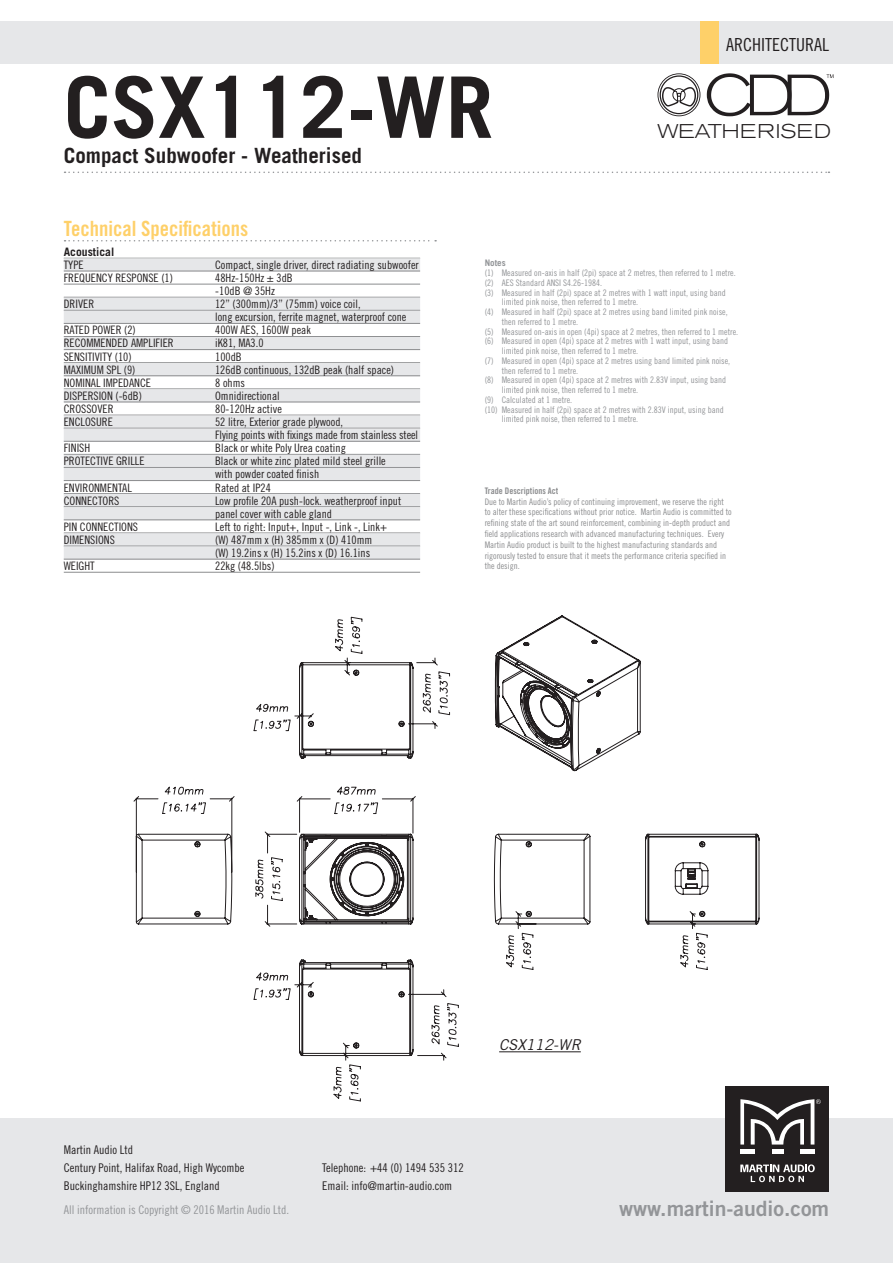
<style>
.page{position:relative;width:893px;height:1263px;background:#fff}
.page>*{position:absolute;margin:0;border:0;box-sizing:border-box;transform-origin:0 0}
.t1{font:700 84.9px "Trade Gothic";color:#231f20}
.t2{font:21.15px "Trade Gothic Bold Two";color:#939598}
.t3{font:700 21px "Trade Gothic";color:#231f20}
.t4{font:21px "Trade Gothic Bold Cond Twenty";color:#fed069}
.t5{font:300 19.8px "Akzidenz Grot Ext BQ";letter-spacing:.015em;color:#231f20}
.t6{font:18px "Trade Gothic Cond Eighteen";color:#231f20}
.t7{font:italic 15px "Trade Gothic";color:#231f20}
.t8{font:12px/18px "Trade Gothic Cond Eighteen";color:#231f20}
.t9{font:12px "Trade Gothic Cond Eighteen";color:#939598}
.grey_line{font:11.7px "Trade Gothic Cond Eighteen";color:#231f20}
.white2{font:11.7px "Trade Gothic Cond Eighteen";color:#231f20}
.t10{font:700 11.7px "Trade Gothic";color:#231f20}
.t11{font:9px/9.8px "Trade Gothic Cond Eighteen";color:#939598}
.t12{font:9px/10.8px "Trade Gothic Cond Eighteen";color:#8b8c8e}
.t13{font:9px "Trade Gothic Bold Cond Twenty";color:#8b8c8e}
.t14{font:700 9px "Trade Gothic";color:#939598}
</style>
<div class="page">
<div style="left:0;top:21px;width:893px;height:43px;background:#e6e7e9"></div>
<div style="left:0;top:1118px;width:893px;height:145px;background:#e6e7e9"></div>
<div style="left:725px;top:1086px;width:104px;height:106px;background:#231f20"></div>
<div style="left:740px;top:1149px;width:15px;height:5px;background:#fff"></div>
<div style="left:800px;top:1149px;width:14px;height:5px;background:#fff"></div>
<div style="left:772px;top:1149px;width:11px;height:5px;background:#fff"></div>
<svg style="left:740px;top:1164px;width:75px;height:18px"></svg>
<svg style="left:740px;top:1099px;width:81px;height:46px"></svg>
<div style="left:701px;top:21px;width:18px;height:43px;background:#fed069"></div>
<svg style="left:65px;top:172px;width:764px;height:1px"></svg>
<svg style="left:707px;top:73px;width:126px;height:43px"></svg>
<svg style="left:657px;top:73px;width:43px;height:43px"></svg>
<svg style="left:134px;top:615px;width:625px;height:486px"></svg>
<svg style="left:65px;top:240px;width:371px;height:1px"></svg>
<div style="left:499px;top:1039px;width:127px;height:32px;background:#fff"></div>
<hr style="left:499px;top:1051px;width:82px;height:1px;background:#231f20">
<div style="left:64px;top:258px;width:356px;height:13px;background:#e6e7e9"></div>
<hr style="left:64px;top:271px;width:356px;height:1px;background:#8b8c8e">
<hr style="left:64px;top:284px;width:356px;height:1px;background:#8b8c8e">
<hr style="left:64px;top:297px;width:356px;height:1px;background:#8b8c8e">
<div style="left:64px;top:298px;width:356px;height:13px;background:#e6e7e9"></div>
<hr style="left:64px;top:310px;width:356px;height:1px;background:#8b8c8e">
<div style="left:64px;top:311px;width:356px;height:13px;background:#e6e7e9"></div>
<hr style="left:64px;top:323px;width:356px;height:1px;background:#8b8c8e">
<hr style="left:64px;top:336px;width:356px;height:1px;background:#8b8c8e">
<div style="left:64px;top:337px;width:356px;height:13px;background:#e6e7e9"></div>
<hr style="left:64px;top:349px;width:356px;height:1px;background:#8b8c8e">
<hr style="left:64px;top:362px;width:356px;height:1px;background:#8b8c8e">
<div style="left:64px;top:363px;width:356px;height:13px;background:#e6e7e9"></div>
<hr style="left:64px;top:375px;width:356px;height:1px;background:#8b8c8e">
<hr style="left:64px;top:388px;width:356px;height:1px;background:#8b8c8e">
<div style="left:64px;top:389px;width:356px;height:13px;background:#e6e7e9"></div>
<hr style="left:64px;top:402px;width:356px;height:1px;background:#8b8c8e">
<div style="left:64px;top:415px;width:356px;height:14px;background:#e6e7e9"></div>
<hr style="left:64px;top:428px;width:356px;height:1px;background:#8b8c8e">
<div style="left:64px;top:429px;width:356px;height:13px;background:#e6e7e9"></div>
<hr style="left:64px;top:441px;width:356px;height:1px;background:#8b8c8e">
<hr style="left:64px;top:454px;width:356px;height:1px;background:#8b8c8e">
<div style="left:64px;top:455px;width:356px;height:13px;background:#e6e7e9"></div>
<hr style="left:64px;top:467px;width:356px;height:1px;background:#8b8c8e">
<div style="left:64px;top:468px;width:356px;height:13px;background:#e6e7e9"></div>
<hr style="left:64px;top:480px;width:356px;height:1px;background:#8b8c8e">
<hr style="left:64px;top:493px;width:356px;height:1px;background:#8b8c8e">
<div style="left:64px;top:494px;width:356px;height:13px;background:#e6e7e9"></div>
<hr style="left:64px;top:506px;width:356px;height:1px;background:#8b8c8e">
<div style="left:64px;top:507px;width:356px;height:13px;background:#e6e7e9"></div>
<hr style="left:64px;top:519px;width:356px;height:1px;background:#8b8c8e">
<div style="left:64px;top:533px;width:356px;height:13px;background:#e6e7e9"></div>
<div style="left:64px;top:546px;width:356px;height:13px;background:#e6e7e9"></div>
<hr style="left:64px;top:559px;width:356px;height:1px;background:#8b8c8e">
<hr style="left:64px;top:572px;width:356px;height:1px;background:#8b8c8e">
<h1 class="t1" style="left:64px;top:55px;width:431px">CSX112-WR</h1>
<h3 class="t3" style="left:64px;top:143px;width:300px">Compact Subwoofer - Weatherised</h3>
<p class="t4" style="left:64px;top:215px;width:186px">Technical Specifications</p>
<h3 class="t6" style="left:726px;top:34px;width:104px">ARCHITECTURAL</h3>
<h3 class="t5" style="left:657px;top:120px;width:175px">WEATHERISED</h3>
<p class="t10" style="left:64px;top:244px;width:52px">Acoustical</p>
<p class="grey_line" style="left:64px;top:258px;width:22px">TYPE</p>
<p class="grey_line" style="left:215px;top:258px;width:205px">Compact, single driver, direct radiating subwoofer</p>
<p class="white2" style="left:64px;top:271px;width:111px">FREQUENCY RESPONSE (1)</p>
<p class="white2" style="left:215px;top:271px;width:79px">48Hz-150Hz ± 3dB</p>
<p class="white2" style="left:215px;top:284px;width:61px">-10dB @ 35Hz</p>
<p class="grey_line" style="left:64px;top:297px;width:32px">DRIVER</p>
<p class="grey_line" style="left:215px;top:297px;width:147px">12” (300mm)/3” (75mm) voice coil,</p>
<p class="grey_line" style="left:215px;top:310px;width:193px">long excursion, ferrite magnet, waterproof cone</p>
<p class="white2" style="left:64px;top:323px;width:73px">RATED POWER (2)</p>
<p class="white2" style="left:215px;top:323px;width:97px">400W AES, 1600W peak</p>
<p class="grey_line" style="left:64px;top:336px;width:111px">RECOMMENDED AMPLIFIER</p>
<p class="grey_line" style="left:215px;top:336px;width:50px">iK81, MA3.0</p>
<p class="white2" style="left:64px;top:349px;width:69px">SENSITIVITY (10)</p>
<p class="white2" style="left:215px;top:349px;width:28px">100dB</p>
<p class="grey_line" style="left:64px;top:362px;width:73px">MAXIMUM SPL (9)</p>
<p class="grey_line" style="left:215px;top:362px;width:181px">126dB continuous, 132dB peak (half space)</p>
<p class="white2" style="left:64px;top:376px;width:89px">NOMINAL IMPEDANCE</p>
<p class="white2" style="left:215px;top:376px;width:31px">8 ohms</p>
<p class="grey_line" style="left:64px;top:389px;width:80px">DISPERSION (-6dB)</p>
<p class="grey_line" style="left:215px;top:389px;width:66px">Omnidirectional</p>
<p class="white2" style="left:64px;top:402px;width:51px">CROSSOVER</p>
<p class="white2" style="left:215px;top:402px;width:68px">80-120Hz active</p>
<p class="grey_line" style="left:64px;top:415px;width:51px">ENCLOSURE</p>
<p class="grey_line" style="left:215px;top:415px;width:129px">52 litre, Exterior grade plywood,</p>
<p class="grey_line" style="left:215px;top:428px;width:204px">Flying points with fixings made from stainless steel</p>
<p class="white2" style="left:64px;top:441px;width:28px">FINISH</p>
<p class="white2" style="left:215px;top:441px;width:132px">Black or white Poly Urea coating</p>
<p class="grey_line" style="left:64px;top:454px;width:82px">PROTECTIVE GRILLE</p>
<p class="grey_line" style="left:215px;top:454px;width:172px">Black or white zinc plated mild steel grille</p>
<p class="grey_line" style="left:215px;top:467px;width:106px">with powder coated finish</p>
<p class="white2" style="left:64px;top:480px;width:70px">ENVIRONMENTAL</p>
<p class="white2" style="left:215px;top:480px;width:57px">Rated at IP24</p>
<p class="grey_line" style="left:64px;top:493px;width:57px">CONNECTORS</p>
<p class="grey_line" style="left:215px;top:493px;width:188px">Low profile 20A push-lock. weatherproof input</p>
<p class="grey_line" style="left:215px;top:507px;width:118px">panel cover with cable gland</p>
<p class="white2" style="left:64px;top:520px;width:76px">PIN CONNECTIONS</p>
<p class="white2" style="left:215px;top:520px;width:173px">Left to right: Input+, Input -, Link -, Link+</p>
<p class="grey_line" style="left:64px;top:533px;width:53px">DIMENSIONS</p>
<p class="grey_line" style="left:215px;top:533px;width:159px">(W) 487mm x (H) 385mm x (D) 410mm</p>
<p class="grey_line" style="left:215px;top:546px;width:157px">(W) 19.2ins x (H) 15.2ins x (D) 16.1ins</p>
<p class="white2" style="left:64px;top:559px;width:33px">WEIGHT</p>
<p class="white2" style="left:215px;top:559px;width:61px">22kg (48.5lbs)</p>
<p class="t14" style="left:485px;top:258px;width:22px">Notes</p>
<p class="t11" style="left:485px;top:268px;width:252px">(1) Measured on-axis in half (2pi) space at 2 metres, then referred to 1 metre.</p>
<p class="t11" style="left:485px;top:278px;width:119px">(2) AES Standard ANSI S4.26-1984.</p>
<p class="t11" style="left:502px;top:287px;width:225px;text-indent:-17px">(3) Measured in half (2pi) space at 2 metres with 1 watt input, using band limited pink noise, then referred to 1 metre.</p>
<p class="t11" style="left:502px;top:307px;width:227px;text-indent:-17px">(4) Measured in half (2pi) space at 2 metres using band limited pink noise, then referred to 1 metre.</p>
<p class="t11" style="left:485px;top:326px;width:255px">(5) Measured on-axis in open (4pi) space at 2 metres, then referred to 1 metre.</p>
<p class="t11" style="left:502px;top:336px;width:228px;text-indent:-17px">(6) Measured in open (4pi) space at 2 metres with 1 watt input, using band limited pink noise, then referred to 1 metre.</p>
<p class="t11" style="left:502px;top:356px;width:230px;text-indent:-17px">(7) Measured in open (4pi) space at 2 metres using band limited pink noise, then referred to 1 metre.</p>
<p class="t11" style="left:502px;top:375px;width:226px;text-indent:-17px">(8) Measured in open (4pi) space at 2 metres with 2.83V input, using band limited pink noise, then referred to 1 metre.</p>
<p class="t11" style="left:485px;top:395px;width:89px">(9) Calculated at 1 metre.</p>
<p class="t11" style="left:502px;top:404px;width:223px;text-indent:-17px">(10) Measured in half (2pi) space at 2 metres with 2.83V input, using band limited pink noise, then referred to 1 metre.</p>
<p class="t13" style="left:485px;top:485px;width:75px">Trade Descriptions Act</p>
<p class="t12" style="left:485px;top:496px;width:248px">Due to Martin Audio’s policy of continuing improvement, we reserve the right to alter these specifications without prior notice. Martin Audio is committed to refining state of the art sound reinforcement, combining in-depth product and field applications research with advanced manufacturing techniques. Every Martin Audio product is built to the highest manufacturing standards and rigorously tested to ensure that it meets the performance criteria specified in the design.</p>
<p class="t7" style="left:499px;top:1036px;width:87px">CSX112-WR</p>
<h3 class="t8" style="left:64px;top:1140px;width:182px">Martin Audio Ltd<br>Century Point, Halifax Road, High Wycombe<br>Buckinghamshire HP12 3SL, England</h3>
<h3 class="t9" style="left:64px;top:1202px;width:227px">All information is Copyright © 2016 Martin Audio Ltd.</h3>
<h3 class="t8" style="left:322px;top:1158px;width:143px">Telephone: +44 (0) 1494 535 312<br>Email: info@martin-audio.com</h3>
<h2 class="t2" style="left:619px;top:1196px;width:212px">www.martin-audio.com</h2>
</div>
